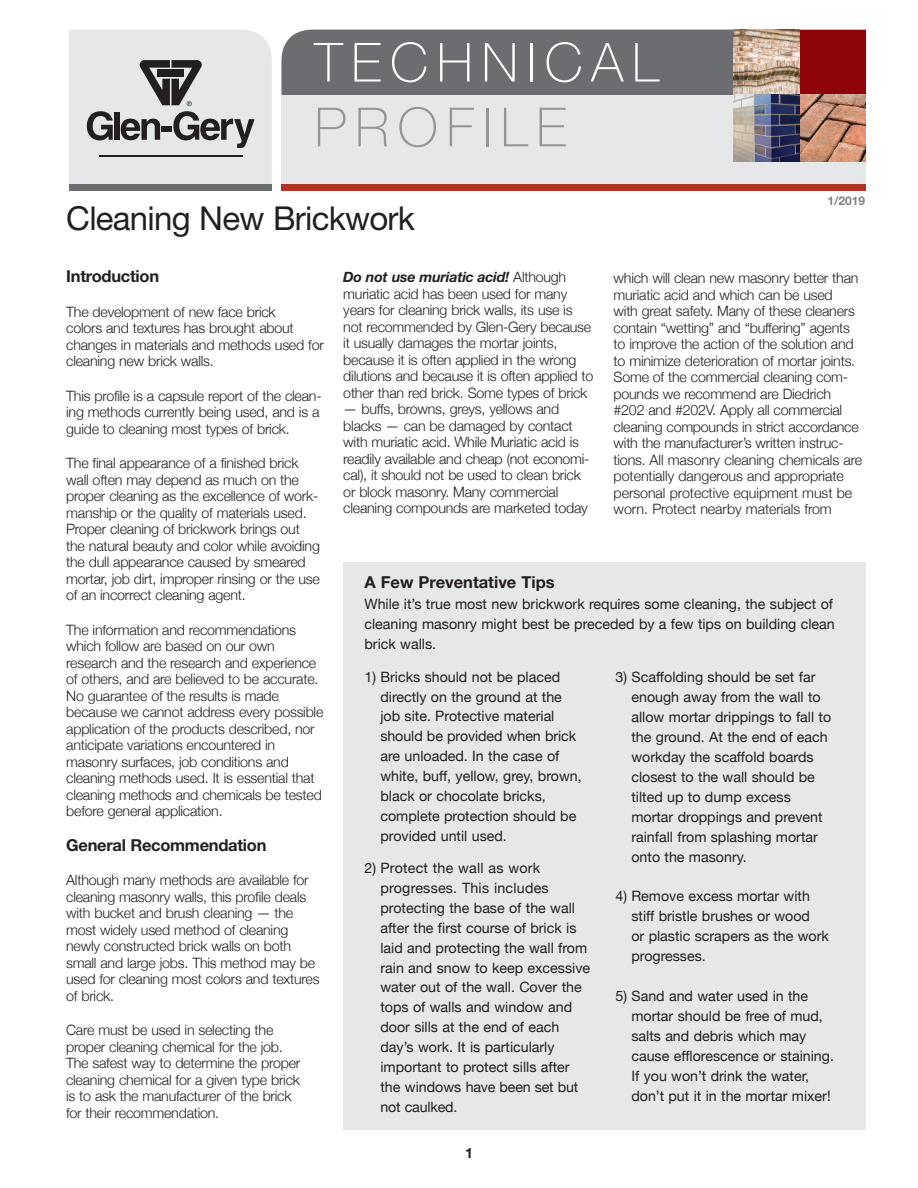
<style>
.page{position:relative;width:918px;height:1188px;background:#fff}
.page>*{position:absolute;margin:0;border:0;box-sizing:border-box;transform-origin:0 0}
.t1{font:100 54px "Helvetica Neue";letter-spacing:.16em;color:#fff}
.t2{font:100 54px "Helvetica Neue";letter-spacing:.16em;color:#939598}
.t3{font:33px "Helvetica Neue";letter-spacing:-.02em;color:#231f20}
.t4{font:700 16.5px "Helvetica Neue";letter-spacing:-.015em;color:#231f20}
.t5{font:300 14.25px/16.5px "Helvetica Neue";letter-spacing:-.015em;color:#231f20}
.t6{font:14.25px/20px "Helvetica Neue";color:#231f20}
.t7{font:700 14.25px "Helvetica Neue";color:#231f20}
.t8{font:700 12px "Helvetica Neue";color:#808285}
.s1{font-weight:700;font-style:italic}
</style>
<div class="page">
<div style="left:343px;top:562px;width:522px;height:568px;background:#e6e7e9"></div>
<div style="left:281px;top:30px;width:585px;height:65px;background:#6c6d70"></div>
<div style="left:281px;top:95px;width:585px;height:96px;background:#e6e7e9"></div>
<div style="left:281px;top:184px;width:585px;height:7px;background:#b13326"></div>
<svg style="left:69px;top:30px;width:203px;height:161px;background:#c8c8ca"></svg>
<div style="left:800px;top:30px;width:66px;height:66px;background:#8e0409"></div>
<img style="left:734px;top:30px;width:66px;height:64px">
<img style="left:800px;top:94px;width:66px;height:67px">
<svg style="left:734px;top:94px;width:66px;height:67px;background:#6d6e81"></svg>
<h1 class="t1" style="left:314px;top:43px;width:346px">TECHNICAL</h1>
<h1 class="t2" style="left:314px;top:108px;width:253px">PROFILE</h1>
<p class="t8" style="left:827px;top:197px;width:39px">1/2019</p>
<h2 class="t3" style="left:66px;top:206px;width:350px">Cleaning New Brickwork</h2>
<p class="t4" style="left:66px;top:270px;width:94px">Introduction</p>
<p class="t5" style="left:66px;top:303px;width:259px">The development of new face brick<br>colors and textures has brought about changes in materials and methods used for cleaning new brick walls.</p>
<p class="t5" style="left:66px;top:387px;width:257px">This profile is a capsule report of the clean&shy;ing methods currently being used, and is a guide to cleaning most types of brick.</p>
<p class="t5" style="left:66px;top:455px;width:255px">The final appearance of a finished brick wall often may depend as much on the proper cleaning as the excellence of work&shy;manship or the quality of materials used.<br>Proper cleaning of brickwork brings out the natural beauty and color while avoiding the dull appearance caused by smeared mortar, job dirt, improper rinsing or the use of an incorrect cleaning agent.</p>
<p class="t5" style="left:66px;top:621px;width:259px">The information and recommendations which follow are based on our own research and the research and experience of others, and are believed to be accurate.<br>No guarantee of the results is made because we cannot address every possible application of the products described, nor anticipate variations encountered in masonry surfaces, job conditions and cleaning methods used. It is essential that cleaning methods and chemicals be tested before general application.</p>
<p class="t4" style="left:66px;top:839px;width:202px">General Recommendation</p>
<p class="t5" style="left:66px;top:872px;width:255px">Although many methods are available for cleaning masonry walls, this profile deals with bucket and brush cleaning — the most widely used method of cleaning newly constructed brick walls on both small and large jobs. This method may be used for cleaning most colors and textures of brick.</p>
<p class="t5" style="left:66px;top:1022px;width:236px">Care must be used in selecting the proper cleaning chemical for the job.<br>The safest way to determine the proper cleaning chemical for a given type brick is to ask the manufacturer of the brick for their recommendation.</p>
<p class="t5" style="left:343px;top:269px;width:252px"><span class="s1">Do not use muriatic acid!</span> Although muriatic acid has been used for many years for cleaning brick walls, its use is not recommended by Glen-Gery because it usually damages the mortar joints, because it is often applied in the wrong dilutions and because it is often applied to other than red brick. Some types of brick</p>
<p class="t5" style="left:343px;top:401px;width:248px">— buffs, browns, greys, yellows and blacks — can be damaged by contact with muriatic acid. While Muriatic acid is readily available and cheap (not economi&shy;cal), it should not be used to clean brick or block masonry. Many commercial cleaning compounds are marketed today</p>
<p class="t5" style="left:614px;top:270px;width:250px">which will clean new masonry better than muriatic acid and which can be used<br>with great safety. Many of these cleaners contain “wetting” and “buffering” agents to improve the action of the solution and to minimize deterioration of mortar joints.<br>Some of the commercial cleaning com&shy;pounds we recommend are Diedrich #202 and #202V. Apply all commercial cleaning compounds in strict accordance with the manufacturer’s written instruc&shy;tions. All masonry cleaning chemicals are potentially dangerous and appropriate personal protective equipment must be worn. Protect nearby materials from</p>
<p class="t4" style="left:364px;top:576px;width:192px">A Few Preventative Tips</p>
<p class="t6" style="left:364px;top:594px;width:472px">While it’s true most new brickwork requires some cleaning, the subject of cleaning masonry might best be preceded by a few tips on building clean brick walls.</p>
<p class="t6" style="left:380px;top:666px;width:203px;text-indent:-16px">1) Bricks should not be placed directly on the ground at the job site. Protective material should be provided when brick are unloaded. In the case of white, buff, yellow, grey, brown, black or chocolate bricks, complete protection should be provided until used.</p>
<p class="t6" style="left:380px;top:858px;width:211px;text-indent:-16px">2) Protect the wall as work progresses. This includes protecting the base of the wall after the first course of brick is laid and protecting the wall from rain and snow to keep excessive water out of the wall. Cover the tops of walls and window and door sills at the end of each day’s work. It is particularly important to protect sills after the windows have been set but not caulked.</p>
<p class="t6" style="left:631px;top:667px;width:201px;text-indent:-16px">3) Scaffolding should be set far enough away from the wall to allow mortar drippings to fall to the ground. At the end of each workday the scaffold boards closest to the wall should be tilted up to dump excess mortar droppings and prevent rainfall from splashing mortar onto the masonry.</p>
<p class="t6" style="left:631px;top:886px;width:199px;text-indent:-16px">4) Remove excess mortar with stiff bristle brushes or wood<br>or plastic scrapers as the work progresses.</p>
<p class="t6" style="left:631px;top:986px;width:204px;text-indent:-16px">5) Sand and water used in the mortar should be free of mud, salts and debris which may cause efflorescence or staining.<br>If you won’t drink the water, don’t put it in the mortar mixer!</p>
<p class="t7" style="left:465px;top:1148px;width:9px">1</p>
</div>
